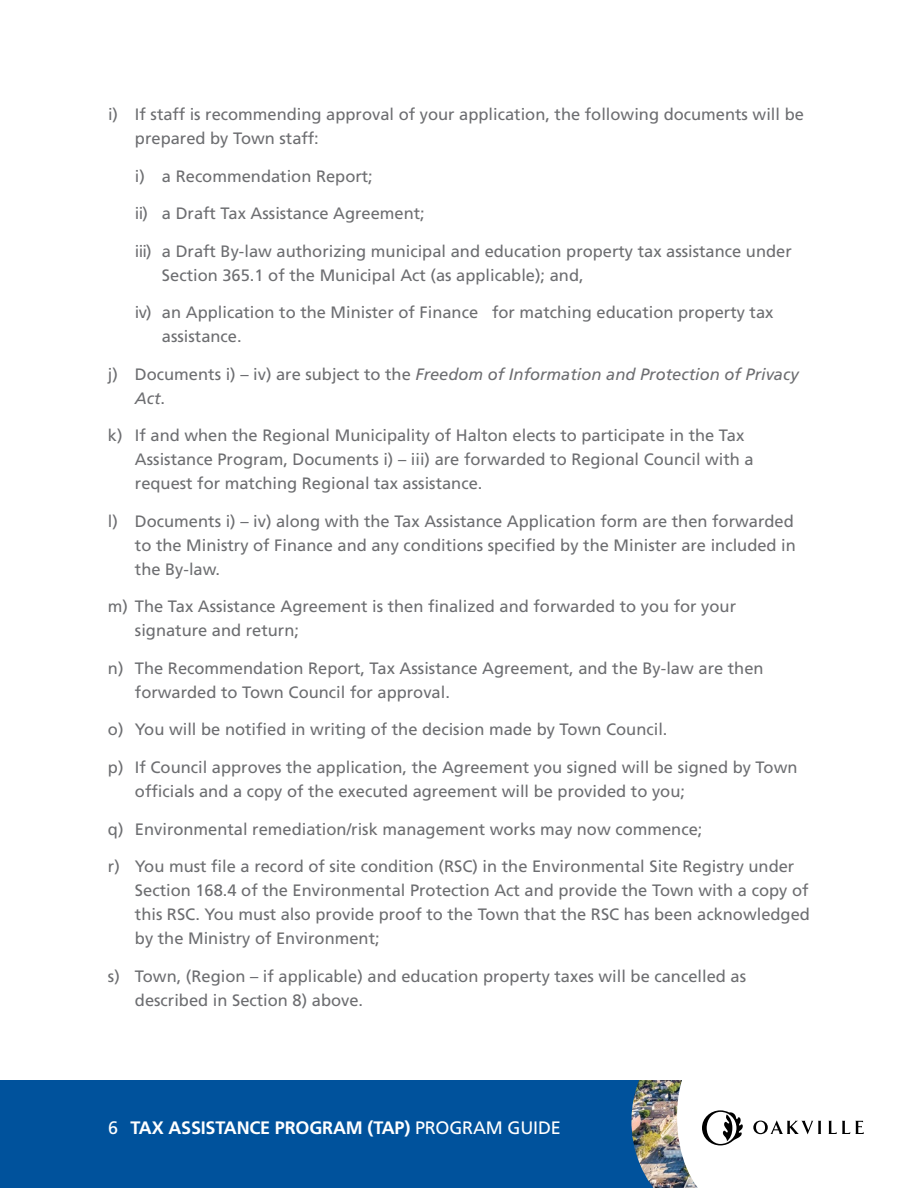
<style>
.page{position:relative;width:918px;height:1188px;background:#fff}
.page>*{position:absolute;margin:0;border:0;box-sizing:border-box;transform-origin:0 0}
.t1{font:700 18px "Frutiger";letter-spacing:-.01em;color:#fff}
.t2{font:16.5px/24px "Frutiger";color:#6d6e71}
.t3{font:italic 16.5px/24px "Frutiger";color:#6d6e71}
.s1{font-style:normal}
.s2{font-weight:400}
</style>
<div class="page">
<svg style="left:711px;top:1110px;width:32px;height:35px"></svg>
<svg style="left:753px;top:1120px;width:68px;height:14px"></svg>
<svg style="left:828px;top:1121px;width:36px;height:13px"></svg>
<div style="left:0;top:1080px;width:669px;height:108px;background:#00529c"></div>
<img style="left:631px;top:1080px;width:80px;height:108px">
<p class="t2" style="left:135px;top:103px;width:670px;text-indent:-27px">i) If staff is recommending approval of your application, the following documents will be prepared by Town staff:</p>
<p class="t2" style="left:135px;top:164px;width:239px">i) a Recommendation Report;</p>
<p class="t2" style="left:135px;top:202px;width:291px">ii) a Draft Tax Assistance Agreement;</p>
<p class="t2" style="left:162px;top:239px;width:631px;text-indent:-27px">iii) a Draft By-law authorizing municipal and education property tax assistance under<br>Section 365.1 of the Municipal Act (as applicable); and,</p>
<p class="t2" style="left:162px;top:301px;width:613px;text-indent:-27px">iv) an Application to the Minister of Finance for matching education property tax assistance.</p>
<p class="t3" style="left:135px;top:362px;width:665px;text-indent:-27px"><span class="s1">j) Documents i) – iv) are subject to the</span> Freedom of Information and Protection of Privacy<br>Act<span class="s1">.</span></p>
<p class="t2" style="left:135px;top:424px;width:620px;text-indent:-27px">k) If and when the Regional Municipality of Halton elects to participate in the Tax<br>Assistance Program, Documents i) – iii) are forwarded to Regional Council with a request for matching Regional tax assistance.</p>
<p class="t2" style="left:135px;top:509px;width:663px;text-indent:-27px">l) Documents i) – iv) along with the Tax Assistance Application form are then forwarded to the Ministry of Finance and any conditions specified by the Minister are included in the By-law.</p>
<p class="t2" style="left:135px;top:595px;width:603px;text-indent:-27px">m) The Tax Assistance Agreement is then finalized and forwarded to you for your signature and return;</p>
<p class="t2" style="left:135px;top:656px;width:630px;text-indent:-27px">n) The Recommendation Report, Tax Assistance Agreement, and the By-law are then forwarded to Town Council for approval.</p>
<p class="t2" style="left:108px;top:718px;width:561px">o) You will be notified in writing of the decision made by Town Council.</p>
<p class="t2" style="left:135px;top:755px;width:664px;text-indent:-27px">p) If Council approves the application, the Agreement you signed will be signed by Town officials and a copy of the executed agreement will be provided to you;</p>
<p class="t2" style="left:108px;top:817px;width:596px">q) Environmental remediation/risk management works may now commence;</p>
<p class="t2" style="left:135px;top:854px;width:677px;text-indent:-27px">r) You must file a record of site condition (RSC) in the Environmental Site Registry under Section 168.4 of the Environmental Protection Act and provide the Town with a copy of this RSC. You must also provide proof to the Town that the RSC has been acknowledged by the Ministry of Environment;</p>
<p class="t2" style="left:135px;top:964px;width:613px;text-indent:-27px">s) Town, (Region – if applicable) and education property taxes will be cancelled as described in Section 8) above.</p>
<p class="t1" style="left:108px;top:1117px;width:454px"><span class="s2">6</span> TAX ASSISTANCE PROGRAM (TAP) <span class="s2">PROGRAM GUIDE</span></p>
</div>
